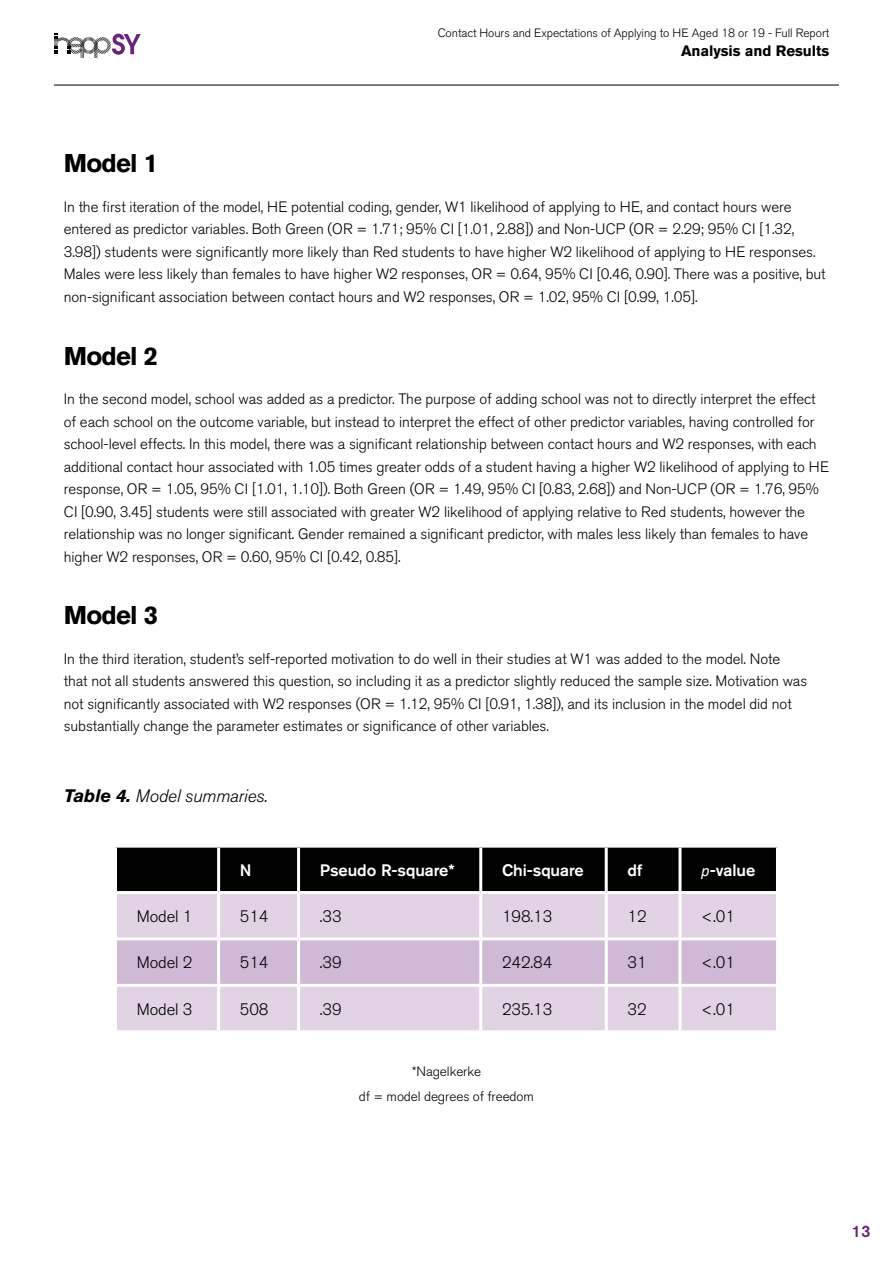
<style>
.page{position:relative;width:893px;height:1263px;background:#fff}
.page>*{position:absolute;margin:0;border:0;box-sizing:border-box;transform-origin:0 0}
.Heading_3{font:700 25.5px "Akzidenz Grotesk BE";letter-spacing:-.03em;color:#000}
.t1{font:italic 300 18px "Akzidenz Grotesk BE";letter-spacing:-.005em;color:#000}
.Table{font:300 16.5px "Akzidenz Grotesk BE";letter-spacing:-.005em;color:#000}
.Bold_White{font:500 16.5px "Akzidenz Grotesk BE";letter-spacing:-.005em;color:#fff}
.t2{font:500 16.5px "Akzidenz Grotesk BE";color:#6b237b}
.t3{font:300 15px/22.5px "Akzidenz Grotesk BE";letter-spacing:-.005em;color:#000}
.t4{font:700 15px "Akzidenz Grotesk BE";letter-spacing:-.005em;color:#000}
.Note_Large{font:300 13.5px "Akzidenz Grotesk BE";letter-spacing:-.005em;color:#000}
.t5{font:300 12px "Akzidenz Grotesk BE";letter-spacing:-.005em;color:#000}
.s1{font-weight:700}
.s2{font-family:"Calibri";font-weight:400;font-style:italic}
</style>
<div class="page">
<hr style="left:54px;top:85px;width:785px;height:1px;background:#000">
<svg style="left:54px;top:33px;width:87px;height:25px"></svg>
<div style="left:117px;top:848px;width:659px;height:43px;background:#000"></div>
<div style="left:117px;top:894px;width:659px;height:136px;background:#e1d3e4"></div>
<div style="left:117px;top:940px;width:659px;height:44px;background:#d0b9d5"></div>
<hr style="left:217px;top:848px;width:3px;height:43px;background:#fff">
<hr style="left:297px;top:848px;width:3px;height:43px;background:#fff">
<hr style="left:479px;top:848px;width:3px;height:43px;background:#fff">
<hr style="left:605px;top:848px;width:3px;height:43px;background:#fff">
<hr style="left:678px;top:848px;width:3px;height:43px;background:#fff">
<hr style="left:217px;top:894px;width:3px;height:43px;background:#fff">
<hr style="left:297px;top:894px;width:3px;height:43px;background:#fff">
<hr style="left:479px;top:894px;width:3px;height:43px;background:#fff">
<hr style="left:605px;top:894px;width:3px;height:43px;background:#fff">
<hr style="left:678px;top:894px;width:3px;height:43px;background:#fff">
<hr style="left:114px;top:937px;width:105px;height:3px;background:#fff">
<hr style="left:219px;top:937px;width:80px;height:3px;background:#fff">
<hr style="left:217px;top:940px;width:3px;height:44px;background:#fff">
<hr style="left:299px;top:937px;width:182px;height:3px;background:#fff">
<hr style="left:297px;top:940px;width:3px;height:44px;background:#fff">
<hr style="left:481px;top:937px;width:125px;height:3px;background:#fff">
<hr style="left:479px;top:940px;width:3px;height:44px;background:#fff">
<hr style="left:606px;top:937px;width:74px;height:3px;background:#fff">
<hr style="left:605px;top:940px;width:3px;height:44px;background:#fff">
<hr style="left:680px;top:937px;width:99px;height:3px;background:#fff">
<hr style="left:678px;top:940px;width:3px;height:44px;background:#fff">
<hr style="left:114px;top:984px;width:105px;height:3px;background:#fff">
<hr style="left:219px;top:984px;width:80px;height:3px;background:#fff">
<hr style="left:217px;top:987px;width:3px;height:43px;background:#fff">
<hr style="left:299px;top:984px;width:182px;height:3px;background:#fff">
<hr style="left:297px;top:987px;width:3px;height:43px;background:#fff">
<hr style="left:481px;top:984px;width:125px;height:3px;background:#fff">
<hr style="left:479px;top:987px;width:3px;height:43px;background:#fff">
<hr style="left:606px;top:984px;width:74px;height:3px;background:#fff">
<hr style="left:605px;top:987px;width:3px;height:43px;background:#fff">
<hr style="left:680px;top:984px;width:99px;height:3px;background:#fff">
<hr style="left:678px;top:987px;width:3px;height:43px;background:#fff">
<p class="t5" style="left:438px;top:26px;width:393px">Contact Hours and Expectations of Applying to HE Aged 18 or 19 - Full Report</p>
<p class="t4" style="left:681px;top:42px;width:149px">Analysis and Results</p>
<p class="Heading_3" style="left:64px;top:149px;width:96px">Model 1</p>
<p class="t3" style="left:64px;top:196px;width:763px">In the first iteration of the model, HE potential coding, gender, W1 likelihood of applying to HE, and contact hours were entered as predictor variables. Both Green (OR = 1.71; 95% CI [1.01, 2.88]) and Non-UCP (OR = 2.29; 95% CI [1.32, 3.98]) students were significantly more likely than Red students to have higher W2 likelihood of applying to HE responses.<br>Males were less likely than females to have higher W2 responses, OR = 0.64, 95% CI [0.46, 0.90]. There was a positive, but non-significant association between contact hours and W2 responses, OR = 1.02, 95% CI [0.99, 1.05].</p>
<p class="Heading_3" style="left:64px;top:341px;width:96px">Model 2</p>
<p class="t3" style="left:64px;top:388px;width:767px">In the second model, school was added as a predictor. The purpose of adding school was not to directly interpret the effect of each school on the outcome variable, but instead to interpret the effect of other predictor variables, having controlled for school-level effects. In this model, there was a significant relationship between contact hours and W2 responses, with each additional contact hour associated with 1.05 times greater odds of a student having a higher W2 likelihood of applying to HE response, OR = 1.05, 95% CI [1.01, 1.10]). Both Green (OR = 1.49, 95% CI [0.83, 2.68]) and Non-UCP (OR = 1.76, 95% CI [0.90, 3.45] students were still associated with greater W2 likelihood of applying relative to Red students, however the relationship was no longer significant. Gender remained a significant predictor, with males less likely than females to have higher W2 responses, OR = 0.60, 95% CI [0.42, 0.85].</p>
<p class="Heading_3" style="left:64px;top:601px;width:96px">Model 3</p>
<p class="t3" style="left:64px;top:648px;width:745px">In the third iteration, student’s self-reported motivation to do well in their studies at W1 was added to the model. Note that not all students answered this question, so including it as a predictor slightly reduced the sample size. Motivation was not significantly associated with W2 responses (OR = 1.12, 95% CI [0.91, 1.38]), and its inclusion in the model did not substantially change the parameter estimates or significance of other variables.</p>
<p class="t1" style="left:64px;top:786px;width:206px"><span class="s1">Table 4.</span> Model summaries.</p>
<p class="Bold_White" style="left:240px;top:860px;width:13px">N</p>
<p class="Bold_White" style="left:320px;top:860px;width:136px">Pseudo R-square*</p>
<p class="Bold_White" style="left:502px;top:860px;width:83px">Chi-square</p>
<p class="Bold_White" style="left:627px;top:860px;width:16px">df</p>
<p class="Bold_White" style="left:701px;top:860px;width:55px"><span class="s2">p</span>-value</p>
<p class="Table" style="left:137px;top:907px;width:57px">Model 1</p>
<p class="Table" style="left:240px;top:907px;width:30px">514</p>
<p class="Table" style="left:320px;top:907px;width:23px">.33</p>
<p class="Table" style="left:502px;top:907px;width:52px">198.13</p>
<p class="Table" style="left:627px;top:907px;width:21px">12</p>
<p class="Table" style="left:701px;top:907px;width:35px">&lt;.01</p>
<p class="Table" style="left:137px;top:953px;width:57px">Model 2</p>
<p class="Table" style="left:240px;top:953px;width:30px">514</p>
<p class="Table" style="left:320px;top:953px;width:23px">.39</p>
<p class="Table" style="left:502px;top:953px;width:52px">242.84</p>
<p class="Table" style="left:627px;top:953px;width:21px">31</p>
<p class="Table" style="left:701px;top:953px;width:35px">&lt;.01</p>
<p class="Table" style="left:137px;top:1000px;width:57px">Model 3</p>
<p class="Table" style="left:240px;top:1000px;width:30px">508</p>
<p class="Table" style="left:320px;top:1000px;width:23px">.39</p>
<p class="Table" style="left:502px;top:1000px;width:52px">235.13</p>
<p class="Table" style="left:627px;top:1000px;width:21px">32</p>
<p class="Table" style="left:701px;top:1000px;width:35px">&lt;.01</p>
<p class="Note_Large" style="left:412px;top:1063px;width:71px">*Nagelkerke</p>
<p class="Note_Large" style="left:359px;top:1089px;width:176px">df = model degrees of freedom</p>
<p class="t2" style="left:852px;top:1221px;width:20px">13</p>
</div>
